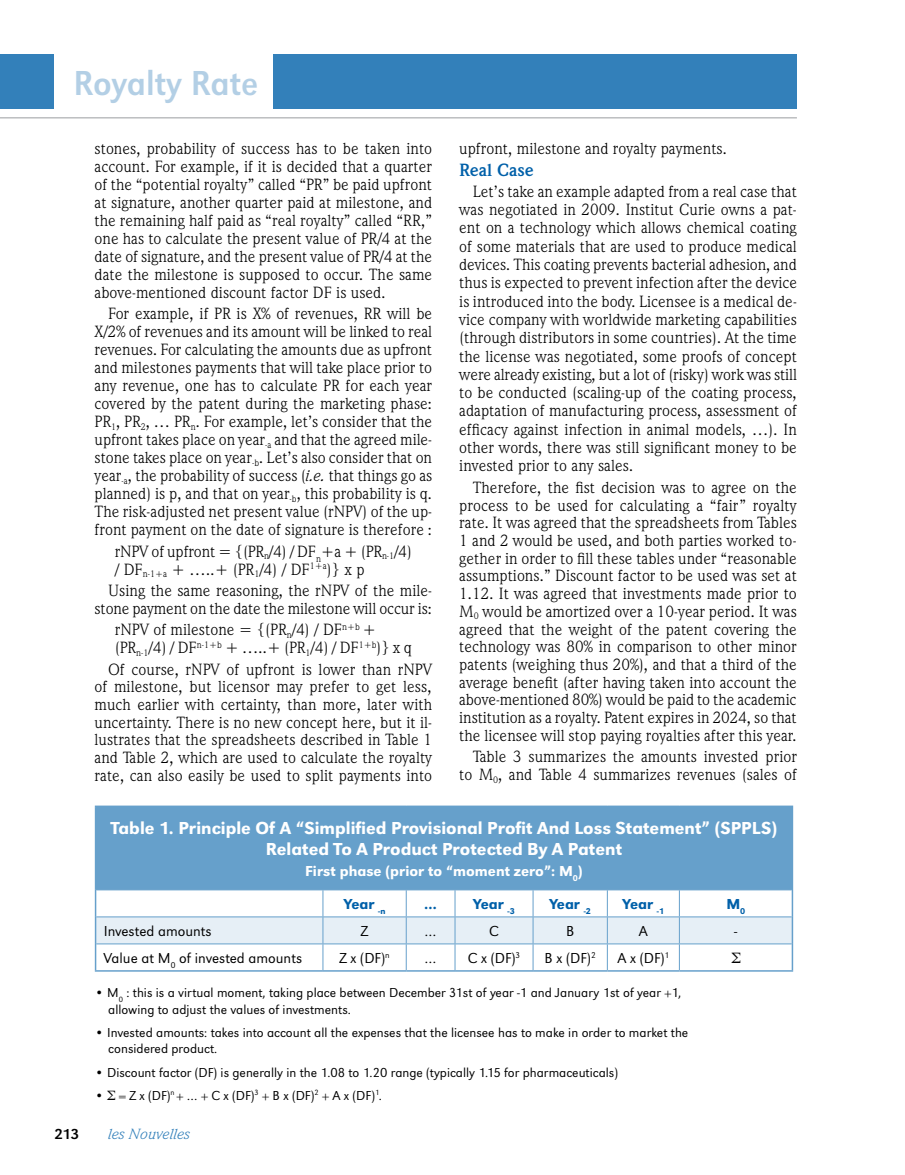
<style>
.page{position:relative;width:905px;height:1175px;background:#fff}
.page>*{position:absolute;margin:0;border:0;box-sizing:border-box;transform-origin:0 0}
.t1{font:36px "URW Grotesk T Regu Narr";color:#b3cfe5}
.t2{font:500 18px/21.6px "URW Grotesk T";color:#fff;text-align:center}
.t3{font:700 18px "Weidemann IT Cby BT";color:#0060a9}
.t4{font:16.5px/17.7px "Weidemann IT Cby BT";color:#000;text-align:justify}
.t5{font:15px "URW Grotesk T Ligh";color:#000}
.t6{font:500 15px/32.8px "URW Grotesk T";color:#fff}
.t7{font:500 15px "URW Grotesk T";color:#0060a9}
.t8{font:italic 15px "Weidemann IT Cby BT";color:#3380ba;scale:1.08 1}
.t9{font:15px "URW Grotesk T";color:#000;scale:1.08 1}
.t10{font:15px "Times";color:#000}
.t11{font:13.5px/16.5px "URW Grotesk T Ligh";color:#000}
.s1{font-style:italic}
.s2{color:#0060a9}
.s3{font-family:"Times"}
</style>
<div class="page">
<hr style="left:0;top:117px;width:796px;height:1px;background:#bcbec0">
<div style="left:0;top:54px;width:54px;height:54px;background:#3380ba"></div>
<div style="left:273px;top:54px;width:523px;height:54px;background:#3380ba"></div>
<div style="left:96px;top:806px;width:696px;height:84px;background:#66a0cb"></div>
<hr style="left:95px;top:805px;width:228px;height:2px;background:#66a0cb">
<hr style="left:95px;top:807px;width:1px;height:83px;background:#66a0cb">
<hr style="left:323px;top:805px;width:83px;height:2px;background:#66a0cb">
<hr style="left:406px;top:805px;width:49px;height:2px;background:#66a0cb">
<hr style="left:455px;top:805px;width:78px;height:2px;background:#66a0cb">
<hr style="left:533px;top:805px;width:74px;height:2px;background:#66a0cb">
<hr style="left:607px;top:805px;width:72px;height:2px;background:#66a0cb">
<hr style="left:679px;top:805px;width:114px;height:2px;background:#66a0cb">
<hr style="left:791px;top:807px;width:2px;height:83px;background:#66a0cb">
<hr style="left:791px;top:890px;width:2px;height:27px;background:#66a0cb">
<hr style="left:791px;top:917px;width:2px;height:27px;background:#66a0cb">
<hr style="left:791px;top:944px;width:2px;height:26px;background:#66a0cb">
<hr style="left:95px;top:970px;width:228px;height:1px;background:#66a0cb">
<hr style="left:323px;top:970px;width:83px;height:1px;background:#66a0cb">
<hr style="left:406px;top:970px;width:49px;height:1px;background:#66a0cb">
<hr style="left:455px;top:970px;width:78px;height:1px;background:#66a0cb">
<hr style="left:533px;top:970px;width:74px;height:1px;background:#66a0cb">
<hr style="left:607px;top:970px;width:72px;height:1px;background:#66a0cb">
<hr style="left:679px;top:970px;width:114px;height:1px;background:#66a0cb">
<svg style="left:95px;top:890px;width:697px;height:80px"></svg>
<h1 class="t1" style="left:74px;top:62px;width:186px">Royalty Rate</h1>
<p class="t4" style="left:94px;top:140px;width:339px">stones, probability of success has to be taken into account. For example, if it is decided that a quarter of the “potential royalty” called “PR” be paid upfront at signature, another quarter paid at milestone, and the remaining half paid as “real royalty” called “RR,” one has to calculate the present value of PR/4 at the date of signature, and the present value of PR/4 at the date the milestone is supposed to occur. The same above-mentioned discount factor DF is used.</p>
<p class="t4" style="left:94px;top:304px;width:339px;text-indent:14px">For example, if PR is X% of revenues, RR will be X/2% of revenues and its amount will be linked to real revenues. For calculating the amounts due as upfront and milestones payments that will take place prior to any revenue, one has to calculate PR for each year covered by the patent during the marketing phase:<br>PR<sub>1</sub>, PR<sub>2</sub>, … PR<sub>n</sub>. For example, let’s consider that the upfront takes place on year<sub>-a</sub> and that the agreed mile&shy;stone takes place on year<sub>-b</sub>. Let’s also consider that on year<sub>-a</sub>, the probability of success (<span class="s1">i.e.</span> that things go as planned) is p, and that on year<sub>-b</sub>, this probability is q.<br>The risk-adjusted net present value (rNPV) of the up&shy;front payment on the date of signature is therefore :</p>
<p class="t4" style="left:115px;top:542px;width:299px">rNPV of upfront = {(PR<sub>n</sub>/4) / DF<sub>n</sub>+a + (PR<sub>n-1</sub>/4) / DF<sub>n-1+a</sub> + …..+ (PR<sub>1</sub>/4) / DF<sup>1+a</sup>)} x p</p>
<p class="t4" style="left:95px;top:581px;width:339px;text-align:right">Using the same reasoning, the rNPV of the mile&shy;stone payment on the date the milestone will occur is:</p>
<p class="t4" style="left:115px;top:620px;width:298px">rNPV of milestone = {(PR<sub>n</sub>/4) / DF<sup>n+b</sup> + (PR<sub>n-1</sub>/4) / DF<sup>n-1+b</sup> + …..+ (PR<sub>1</sub>/4) / DF<sup>1+b</sup>)} x q</p>
<p class="t4" style="left:95px;top:660px;width:339px;text-indent:13px">Of course, rNPV of upfront is lower than rNPV of milestone, but licensor may prefer to get less, much earlier with certainty, than more, later with uncertainty. There is no new concept here, but it il&shy;lustrates that the spreadsheets described in Table 1 and Table 2, which are used to calculate the royalty rate, can also easily be used to split payments into</p>
<p class="t4" style="left:459px;top:140px;width:269px">upfront, milestone and royalty payments.</p>
<p class="t3" style="left:459px;top:158px;width:76px">Real Case</p>
<p class="t4" style="left:459px;top:182px;width:339px;line-height:18.3px;text-indent:13px">Let’s take an example adapted from a real case that was negotiated in 2009. Institut Curie owns a pat&shy;ent on a technology which allows chemical coating of some materials that are used to produce medical devices. This coating prevents bacterial adhesion, and thus is expected to prevent infection after the device is introduced into the body. Licensee is a medical de&shy;vice company with worldwide marketing capabilities (through distributors in some countries). At the time the license was negotiated, some proofs of concept were already existing, but a lot of (risky) work was still to be conducted (scaling-up of the coating process, adaptation of manufacturing process, assessment of efficacy against infection in animal models, …). In other words, there was still significant money to be invested prior to any sales.</p>
<p class="t4" style="left:459px;top:478px;width:339px;text-indent:14px">Therefore, the fist decision was to agree on the process to be used for calculating a “fair” royalty rate. It was agreed that the spreadsheets from Tables 1 and 2 would be used, and both parties worked to&shy;gether in order to fill these tables under “reasonable assumptions.” Discount factor to be used was set at 1.12. It was agreed that investments made prior to M<sub>0</sub> would be amortized over a 10-year period. It was agreed that the weight of the patent covering the technology was 80% in comparison to other minor patents (weighing thus 20%), and that a third of the average benefit (after having taken into account the above-mentioned 80%) would be paid to the academic institution as a royalty. Patent expires in 2024, so that the licensee will stop paying royalties after this year.</p>
<p class="t4" style="left:459px;top:747px;width:339px;text-align:right">Table 3 summarizes the amounts invested prior to M<sub>0</sub>, and Table 4 summarizes revenues (sales of</p>
<p class="t2" style="left:111px;top:816px;width:668px">Table 1. Principle Of A “Simplified Provisional Profit And Loss Statement” (SPPLS)<br>Related To A Product Protected By A Patent</p>
<p class="t6" style="left:344px;top:854px;width:240px;text-indent:-38px">First phase (prior to “moment zero”: M<sub>0</sub>)<br><span class="s2">Year</span> <sub>-n</sub></p>
<p class="t7" style="left:424px;top:895px;width:14px">…</p>
<p class="t7" style="left:473px;top:895px;width:43px">Year <sub>-3</sub></p>
<p class="t7" style="left:549px;top:895px;width:43px">Year <sub>-2</sub></p>
<p class="t7" style="left:622px;top:895px;width:43px">Year <sub>-1</sub></p>
<p class="t7" style="left:726px;top:895px;width:20px">M<sub>0</sub></p>
<p class="t5" style="left:104px;top:922px;width:109px">Invested amounts</p>
<p class="t5" style="left:361px;top:922px;width:9px">Z</p>
<p class="t5" style="left:424px;top:922px;width:13px">…</p>
<p class="t5" style="left:489px;top:922px;width:11px">C</p>
<p class="t5" style="left:566px;top:922px;width:10px">B</p>
<p class="t5" style="left:639px;top:922px;width:10px">A</p>
<p class="t5" style="left:734px;top:922px;width:5px">-</p>
<p class="t5" style="left:104px;top:949px;width:200px">Value at M<sub>0</sub> of invested amounts</p>
<p class="t5" style="left:339px;top:949px;width:52px">Z x (DF)<sup>n</sup></p>
<p class="t5" style="left:424px;top:949px;width:13px">…</p>
<p class="t5" style="left:468px;top:949px;width:54px">C x (DF)<sup>3</sup></p>
<p class="t5" style="left:544px;top:949px;width:53px">B x (DF)<sup>2</sup></p>
<p class="t5" style="left:617px;top:949px;width:53px">A x (DF)<sup>1</sup></p>
<p class="t10" style="left:731px;top:943px;width:11px">Σ</p>
<p class="t11" style="left:108px;top:984px;width:574px;text-indent:-13px">• M<sub>0</sub> : this is a virtual moment, taking place between December 31st of year -1 and January 1st of year +1, allowing to adjust the values of investments.</p>
<p class="t11" style="left:108px;top:1024px;width:581px;text-indent:-14px">• Invested amounts: takes into account all the expenses that the licensee has to make in order to market the considered product.</p>
<p class="t11" style="left:95px;top:1063px;width:524px">• Discount factor (DF) is generally in the 1.08 to 1.20 range (typically 1.15 for pharmaceuticals)</p>
<p class="t11" style="left:95px;top:1087px;width:289px">• <span class="s3">Σ</span> = Z x (DF)<sup>n</sup> + … + C x (DF)<sup>3</sup> + B x (DF)<sup>2</sup> + A x (DF)<sup>1</sup>.</p>
<p class="t9" style="left:54px;top:1125px;width:25px">213</p>
<p class="t8" style="left:108px;top:1125px;width:77px">les Nouvelles</p>
</div>
